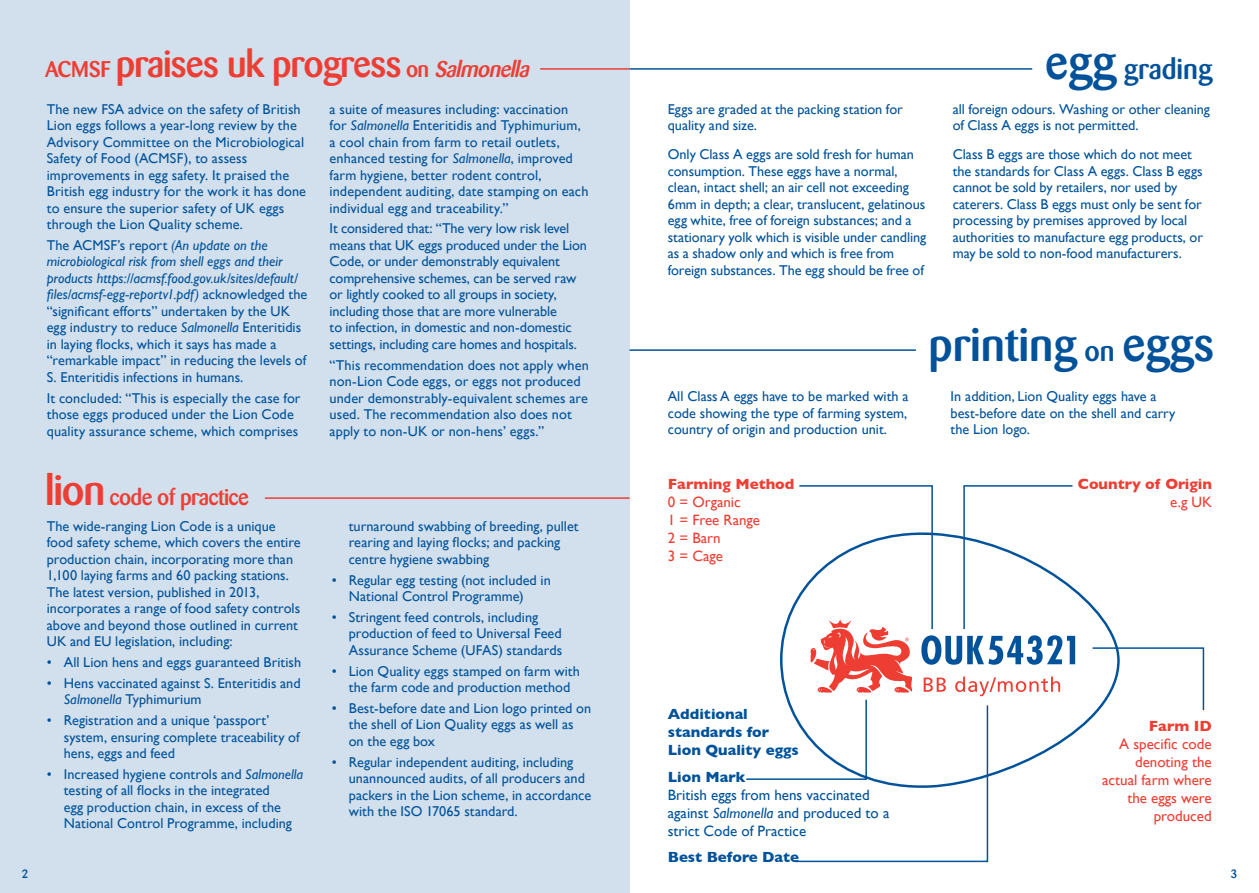
<style>
.page{position:relative;width:1259px;height:893px;background:#fff}
.page>*{position:absolute;margin:0;border:0;box-sizing:border-box;transform-origin:0 0}
.t1{font:500 46.5px "Barmeno";color:#01529a}
.t2{font:500 37.5px "Barmeno";letter-spacing:-.03em;color:#ee3e34}
.t3{font:500 28.5px "Barmeno";color:#01529a}
.t4{font:500 22.5px "Barmeno";letter-spacing:-.03em;color:#ee3e34}
.t5{font:15px/18px "Gill Sans";color:#ee3e34}
.t6{font:15px/18px "Gill Sans";color:#01529a}
.t7{font:700 15px/18px "Gill Sans";color:#01529a}
.t8{font:700 15px "Gill Sans";color:#ee3e34}
.t9{font:14.25px/16.5px "Gill Sans";color:#01529a}
.t10{font:500 12px "Barmeno";color:#01529a}
.s1{font-size:22.5px}
.s2{font-style:italic;font-size:22.5px}
.s3{font-style:italic}
.s4{font-size:42px}
.s5{font-size:48px}
.s6{font-size:28.5px}
</style>
<div class="page">
<div style="left:0;top:0;width:629px;height:893px;background:#d2e0ed"></div>
<hr style="left:540px;top:68px;width:89px;height:2px;background:#ee3e34">
<hr style="left:629px;top:68px;width:403px;height:2px;background:#01529a">
<hr style="left:265px;top:497px;width:364px;height:2px;background:#ee3e34">
<svg style="left:1075px;top:589px;width:43px;height:144px"></svg>
<svg style="left:1091px;top:647px;width:114px;height:65px"></svg>
<svg style="left:746px;top:485px;width:329px;height:378px"></svg>
<hr style="left:629px;top:349px;width:287px;height:2px;background:#01529a">
<p class="t10" style="left:22px;top:866px;width:8px">2</p>
<h2 class="t2" style="left:45px;top:41px;width:491px"><span class="s1">ACMSF</span> praises uk progress <span class="s1">on</span> <span class="s2">Salmonella</span></h2>
<p class="t9" style="left:47px;top:100px;width:261px">The new FSA advice on the safety of British Lion eggs follows a year-long review by the Advisory Committee on the Microbiological Safety of Food (ACMSF), to assess improvements in egg safety. It praised the British egg industry for the work it has done to ensure the superior safety of UK eggs through the Lion Quality scheme.</p>
<p class="t9" style="left:47px;top:237px;width:262px">The ACMSF’s report <span class="s3">(An update on the microbiological risk from shell eggs and their products https://acmsf.food.gov.uk/sites/default/ files/acmsf-egg-reportv1.pdf)</span> acknowledged the “significant efforts” undertaken by the UK egg industry to reduce <span class="s3">Salmonella</span> Enteritidis in laying flocks, which it says has made a “remarkable impact” in reducing the levels of S. Enteritidis infections in humans.</p>
<p class="t9" style="left:47px;top:389px;width:255px">It concluded: “This is especially the case for those eggs produced under the Lion Code quality assurance scheme, which comprises</p>
<h3 class="t4" style="left:45px;top:483px;width:205px"><span class="s4">lion</span> code of practice</h3>
<p class="t9" style="left:47px;top:518px;width:255px">The wide-ranging Lion Code is a unique food safety scheme, which covers the entire production chain, incorporating more than 1,100 laying farms and 60 packing stations.<br>The latest version, published in 2013, incorporates a range of food safety controls above and beyond those outlined in current UK and EU legislation, including:</p>
<p class="t9" style="left:47px;top:654px;width:256px">• All Lion hens and eggs guaranteed British</p>
<p class="t9" style="left:64px;top:675px;width:238px;text-indent:-17px">• Hens vaccinated against S. Enteritidis and<br><span class="s3">Salmonella</span> Typhimurium</p>
<p class="t9" style="left:64px;top:712px;width:237px;text-indent:-17px">• Registration and a unique ‘passport’ system, ensuring complete traceability of hens, eggs and feed</p>
<p class="t9" style="left:64px;top:766px;width:241px;text-indent:-17px">• Increased hygiene controls and <span class="s3">Salmonella </span>testing of all flocks in the integrated<br>egg production chain, in excess of the National Control Programme, including</p>
<p class="t9" style="left:330px;top:100px;width:260px">a suite of measures including: vaccination for <span class="s3">Salmonella</span> Enteritidis and Typhimurium, a cool chain from farm to retail outlets, enhanced testing for <span class="s3">Salmonella</span>, improved farm hygiene, better rodent control, independent auditing, date stamping on each individual egg and traceability.”</p>
<p class="t9" style="left:330px;top:220px;width:259px">It considered that: “The very low risk level means that UK eggs produced under the Lion Code, or under demonstrably equivalent comprehensive schemes, can be served raw or lightly cooked to all groups in society, including those that are more vulnerable<br>to infection, in domestic and non-domestic settings, including care homes and hospitals.</p>
<p class="t9" style="left:330px;top:356px;width:261px">“This recommendation does not apply when non-Lion Code eggs, or eggs not produced under demonstrably-equivalent schemes are used. The recommendation also does not apply to non-UK or non-hens’ eggs.”</p>
<p class="t9" style="left:349px;top:518px;width:231px">turnaround swabbing of breeding, pullet rearing and laying flocks; and packing centre hygiene swabbing</p>
<p class="t9" style="left:349px;top:571px;width:203px;text-indent:-17px">• Regular egg testing (not included in<br>National Control Programme)</p>
<p class="t9" style="left:349px;top:609px;width:215px;text-indent:-17px">• Stringent feed controls, including production of feed to Universal Feed<br>Assurance Scheme (UFAS) standards</p>
<p class="t9" style="left:332px;top:662px;width:250px;text-align:center">• Lion Quality eggs stamped on farm with the farm code and production method</p>
<p class="t9" style="left:349px;top:700px;width:244px;text-indent:-17px">• Best-before date and Lion logo printed on the shell of Lion Quality eggs as well as on the egg box</p>
<p class="t9" style="left:349px;top:753px;width:244px;text-indent:-17px">• Regular independent auditing, including unannounced audits, of all producers and packers in the Lion scheme, in accordance with the ISO 17065 standard.</p>
<p class="t9" style="left:668px;top:100px;width:236px">Eggs are graded at the packing station for quality and size.</p>
<p class="t9" style="left:668px;top:146px;width:260px">Only Class A eggs are sold fresh for human consumption. These eggs have a normal, clean, intact shell; an air cell not exceeding 6mm in depth; a clear, translucent, gelatinous egg white, free of foreign substances; and a stationary yolk which is visible under candling as a shadow only and which is free from foreign substances. The egg should be free of</p>
<h3 class="t3" style="left:1045px;top:52px;width:169px"><span class="s5">egg</span> grading</h3>
<p class="t9" style="left:952px;top:100px;width:259px">all foreign odours. Washing or other cleaning of Class A eggs is not permitted.</p>
<p class="t9" style="left:952px;top:146px;width:252px">Class B eggs are those which do not meet the standards for Class A eggs. Class B eggs cannot be sold by retailers, nor used by caterers. Class B eggs must only be sent for processing by premises approved by local authorities to manufacture egg products, or may be sold to non-food manufacturers.</p>
<h1 class="t1" style="left:928px;top:318px;width:287px">printing <span class="s6">on</span> <span class="s5">eggs</span></h1>
<p class="t9" style="left:668px;top:388px;width:242px;text-align:justify">All Class A eggs have to be marked with a code showing the type of farming system, country of origin and production unit.</p>
<p class="t9" style="left:950px;top:388px;width:226px">In addition, Lion Quality eggs have a best-before date on the shell and carry the Lion logo.</p>
<p class="t8" style="left:668px;top:472px;width:128px">Farming Method</p>
<p class="t5" style="left:668px;top:493px;width:94px">0 = Organic<br>1 = Free Range<br>2 = Barn<br>3 = Cage</p>
<p class="t8" style="left:1077px;top:472px;width:136px">Country of Origin</p>
<p class="t5" style="left:1170px;top:493px;width:43px">e.g UK</p>
<p class="t7" style="left:668px;top:705px;width:133px">Additional standards for<br>Lion Quality eggs</p>
<p class="t7" style="left:668px;top:767px;width:79px">Lion Mark</p>
<p class="t6" style="left:668px;top:786px;width:223px">British eggs from hens vaccinated against <span class="s3">Salmonella</span> and produced to a strict Code of Practice</p>
<p class="t7" style="left:668px;top:848px;width:133px">Best Before Date</p>
<p class="t8" style="left:1148px;top:714px;width:64px">Farm ID</p>
<p class="t5" style="left:1102px;top:734px;width:111px;text-align:right">A specific code denoting the actual farm where the eggs were produced</p>
<p class="t10" style="left:1230px;top:866px;width:8px">3</p>
</div>
